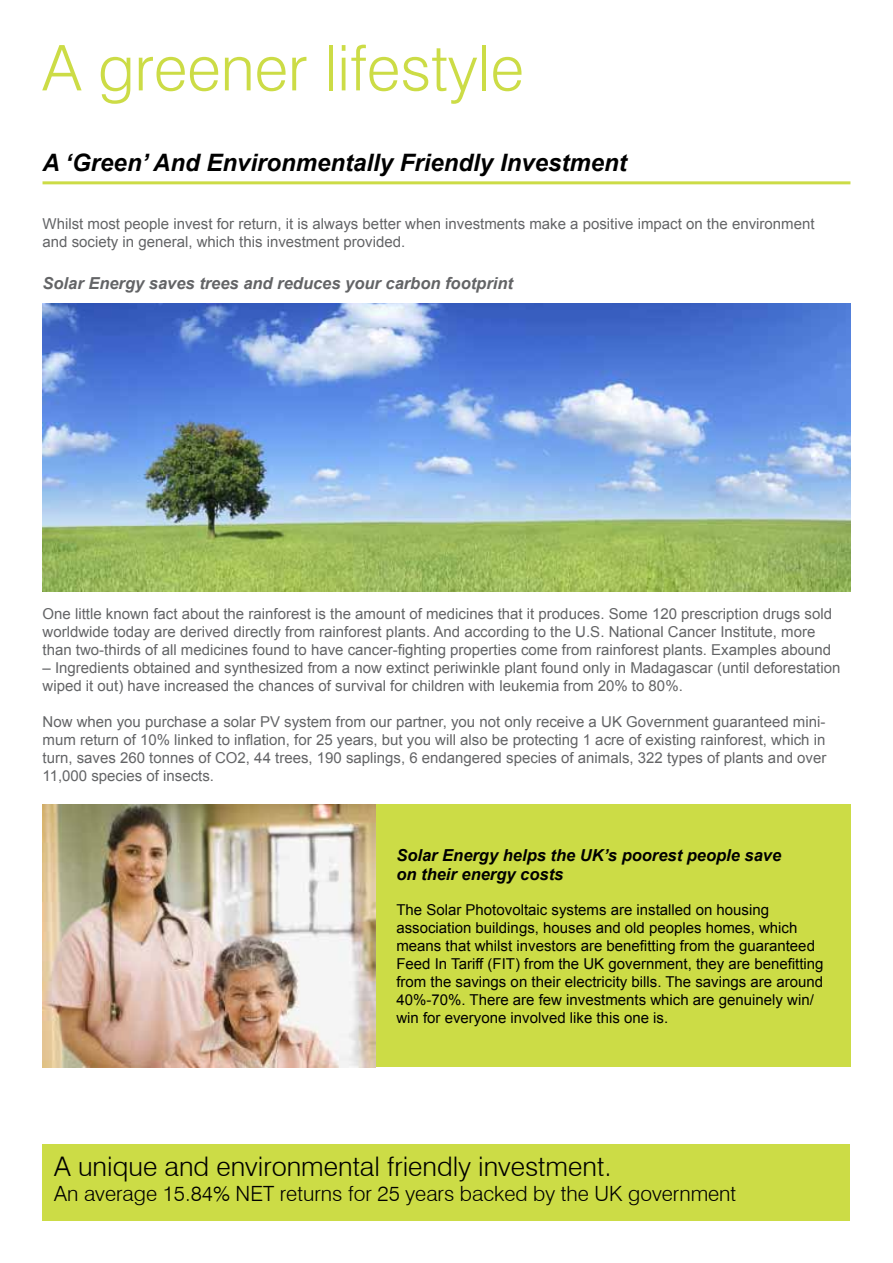
<style>
.page{position:relative;width:893px;height:1263px;background:#fff}
.page>*{position:absolute;margin:0;border:0;box-sizing:border-box;transform-origin:0 0}
.t1{font:300 63px "Swiss 721 BT";color:#ccdc46}
.t2{font:300 27px "Swiss 721 BT";color:#000}
.t3{font:italic 700 24px "Arial";color:#000}
.t4{font:300 21px "Swiss 721 BT";color:#000}
.t5{font:italic 700 16.5px/19.8px "Arial";color:#000}
.t6{font:italic 700 16.5px "Arial";color:#636466}
.t7{font:15px/18px "Arial";color:#636466}
.t8{font:15px/18px "Arial";color:#000}
</style>
<div class="page">
<div style="left:43px;top:1144px;width:807px;height:76px;background:#ccdc46"></div>
<hr style="left:43px;top:181px;width:807px;height:3px;background:#ccdc46">
<img style="left:43px;top:303px;width:807px;height:288px">
<img style="left:43px;top:804px;width:333px;height:263px">
<div style="left:376px;top:804px;width:474px;height:263px;background:#ccdc46"></div>
<h1 class="t1" style="left:43px;top:30px;width:483px">A greener lifestyle</h1>
<h3 class="t3" style="left:43px;top:149px;width:586px">A ‘Green’ And Environmentally Friendly Investment</h3>
<p class="t7" style="left:43px;top:215px;width:773px">Whilst most people invest for return, it is always better when investments make a positive impact on the environment and society in general, which this investment provided.</p>
<p class="t6" style="left:43px;top:274px;width:472px">Solar Energy saves trees and reduces your carbon footprint</p>
<p class="t7" style="left:43px;top:605px;width:791px">One little known fact about the rainforest is the amount of medicines that it produces. Some 120 prescription drugs sold worldwide today are derived directly from rainforest plants. And according to the U.S. National Cancer Institute, more than two-thirds of all medicines found to have cancer-fighting properties come from rainforest plants. Examples abound</p>
<p class="t7" style="left:43px;top:659px;width:799px">– Ingredients obtained and synthesized from a now extinct periwinkle plant found only in Madagascar (until deforestation wiped it out) have increased the chances of survival for children with leukemia from 20% to 80%.</p>
<p class="t7" style="left:43px;top:713px;width:785px;text-align:justify">Now when you purchase a solar PV system from our partner, you not only receive a UK Government guaranteed mini&shy;mum return of 10% linked to inflation, for 25 years, but you will also be protecting 1 acre of existing rainforest, which in turn, saves 260 tonnes of CO2, 44 trees, 190 saplings, 6 endangered species of animals, 322 types of plants and over 11,000 species of insects.</p>
<p class="t5" style="left:396px;top:845px;width:386px">Solar Energy helps the UK’s poorest people save on their energy costs</p>
<p class="t8" style="left:396px;top:901px;width:429px">The Solar Photovoltaic systems are installed on housing association buildings, houses and old peoples homes, which means that whilst investors are benefitting from the guaranteed Feed In Tariff (FIT) from the UK government, they are benefitting from the savings on their electricity bills. The savings are around 40%-70%. There are few investments which are genuinely win/ win for everyone involved like this one is.</p>
<h2 class="t2" style="left:54px;top:1150px;width:559px">A unique and environmental friendly investment.</h2>
<h3 class="t4" style="left:54px;top:1181px;width:684px">An average 15.84% NET returns for 25 years backed by the UK government</h3>
</div>
